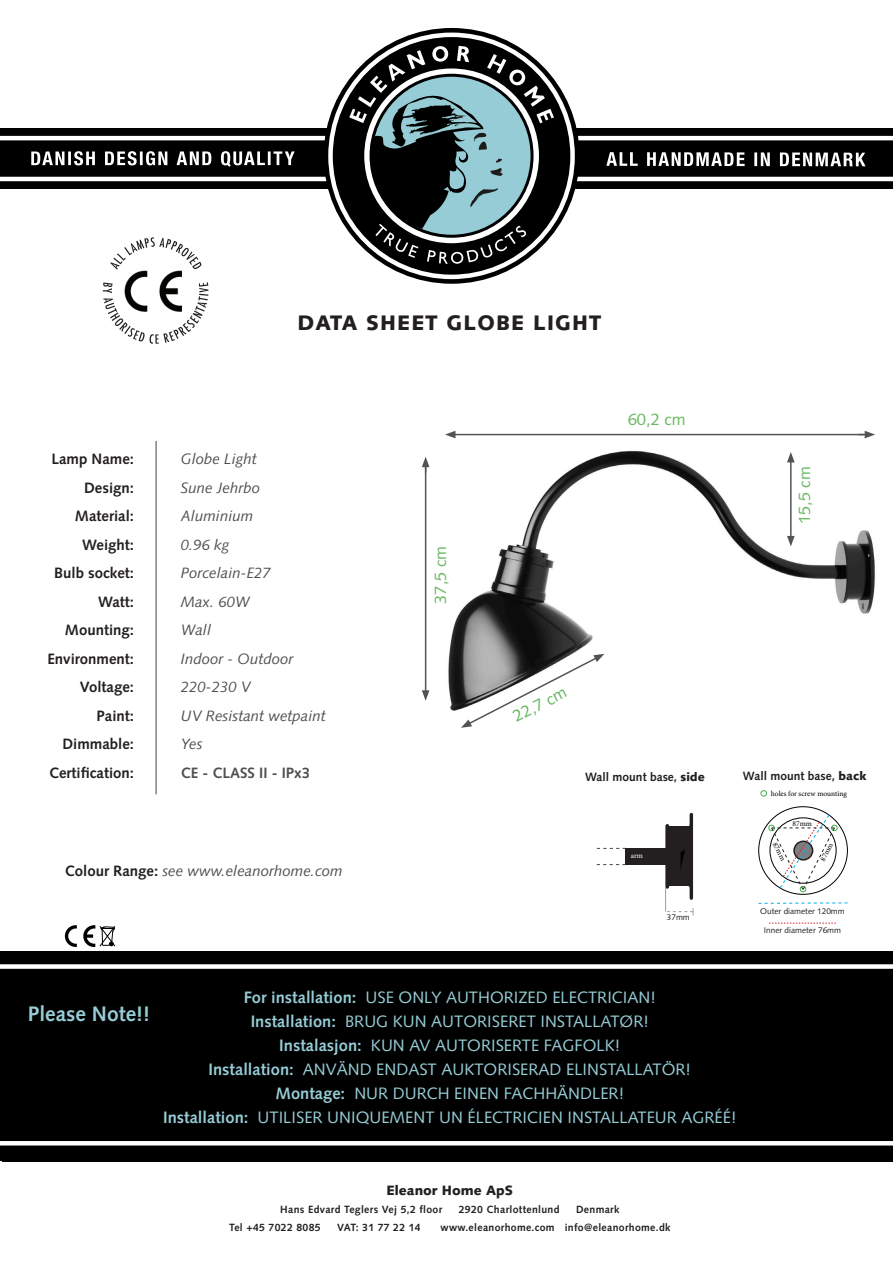
<style>
.page{position:relative;width:893px;height:1263px;background:#fff}
.page>*{position:absolute;margin:0;border:0;box-sizing:border-box;transform-origin:0 0}
.t1{font:900 21px "Syntax";letter-spacing:.05em;color:#231f20}
.t2{font:700 21px "Syntax";color:#96ccd6}
.t3{font:16.5px "Syntax";color:#96ccd6}
.t4{font:16.5px "Syntax";color:#6ab962}
.t5{font:16.5px "Syntax";color:#66b75f}
.t6{font:italic 15px "Syntax";color:#4e4f50}
.t7{font:700 15px "Syntax";color:#231f20}
.t8{font:700 15px "Syntax";color:#4e4f50}
.t9{font:900 13.5px "Syntax";color:#231f20}
.t10{font:700 12px "Syntax";color:#231f20}
.t11{font:700 10.5px "Syntax";letter-spacing:.03em;color:#231f20}
.t12{font:8.25px "Syntax";color:#231f20}
.t13{font:7.5px "Minion Pro";color:#000}
.t14{font:7.5px "Minion Pro";color:#fff}
.s1{font-weight:700;font-style:normal;color:#231f20}
.s2{font-weight:900}
.s3{font-weight:700}
</style>
<div class="page">
<img style="left:448px;top:435px;width:427px;height:276px">
<hr style="left:453px;top:434px;width:411px;height:1px;background:#535355">
<svg style="left:445px;top:431px;width:10px;height:7px"></svg>
<svg style="left:859px;top:431px;width:16px;height:7px"></svg>
<hr style="left:425px;top:461px;width:1px;height:232px;background:#535355">
<svg style="left:422px;top:690px;width:7px;height:11px"></svg>
<svg style="left:422px;top:457px;width:7px;height:15px"></svg>
<hr style="left:155px;top:441px;width:2px;height:353px;background:#808285">
<div style="left:561px;top:128px;width:332px;height:61px;background:#000"></div>
<div style="left:0;top:128px;width:331px;height:61px;background:#000"></div>
<div style="left:324px;top:28px;width:255px;height:256px;border:40px solid #000;border-radius:50%"></div>
<svg style="left:567px;top:136px;width:326px;height:45px"></svg>
<svg style="left:0;top:136px;width:336px;height:45px"></svg>
<svg style="left:349px;top:46px;width:205px;height:218px;background:#556467"></svg>
<svg style="left:65px;top:925px;width:12px;height:22px"></svg>
<svg style="left:83px;top:925px;width:32px;height:27px"></svg>
<hr style="left:790px;top:460px;width:2px;height:78px;background:#535355">
<svg style="left:787px;top:452px;width:8px;height:10px"></svg>
<svg style="left:787px;top:536px;width:8px;height:10px"></svg>
<svg style="left:461px;top:654px;width:143px;height:74px"></svg>
<div style="left:768px;top:825px;width:7px;height:6px;border:1px solid #40ae49;border-radius:50%"></div>
<svg style="left:761px;top:790px;width:6px;height:6px"></svg>
<svg style="left:769px;top:923px;width:67px;height:1px"></svg>
<svg style="left:769px;top:814px;width:68px;height:78px"></svg>
<svg style="left:758px;top:902px;width:90px;height:2px"></svg>
<svg style="left:597px;top:864px;width:29px;height:1px"></svg>
<svg style="left:597px;top:848px;width:29px;height:1px"></svg>
<hr style="left:690px;top:814px;width:3px;height:84px;background:#231f20">
<div style="left:668px;top:826px;width:23px;height:60px;background:#231f20"></div>
<svg style="left:665px;top:826px;width:3px;height:58px"></svg>
<svg style="left:680px;top:850px;width:5px;height:19px"></svg>
<svg style="left:665px;top:884px;width:29px;height:31px"></svg>
<div style="left:626px;top:848px;width:44px;height:17px;background:#231f20"></div>
<img style="left:126px;top:270px;width:56px;height:12px">
<svg style="left:103px;top:282px;width:105px;height:62px"></svg>
<svg style="left:110px;top:237px;width:91px;height:33px"></svg>
<div style="left:2px;top:952px;width:891px;height:210px;background:#000"></div>
<div style="left:0;top:964px;width:893px;height:5px;background:#fff"></div>
<hr style="left:0;top:1141px;width:893px;height:4px;background:#fff">
<p class="t1" style="left:297px;top:310px;width:305px">DATA SHEET GLOBE LIGHT</p>
<p class="t7" style="left:52px;top:450px;width:84px">Lamp Name:</p>
<p class="t7" style="left:84px;top:479px;width:51px">Design:</p>
<p class="t7" style="left:75px;top:507px;width:61px">Material:</p>
<p class="t7" style="left:82px;top:536px;width:53px">Weight:</p>
<p class="t7" style="left:54px;top:564px;width:81px">Bulb socket:</p>
<p class="t7" style="left:98px;top:593px;width:38px">Watt:</p>
<p class="t7" style="left:65px;top:621px;width:71px">Mounting:</p>
<p class="t7" style="left:47px;top:650px;width:88px">Environment:</p>
<p class="t7" style="left:80px;top:678px;width:56px">Voltage:</p>
<p class="t7" style="left:97px;top:707px;width:39px">Paint:</p>
<p class="t7" style="left:62px;top:735px;width:73px">Dimmable:</p>
<p class="t7" style="left:49px;top:764px;width:87px">Certification:</p>
<p class="t6" style="left:181px;top:450px;width:77px">Globe Light</p>
<p class="t6" style="left:181px;top:479px;width:81px">Sune Jehrbo</p>
<p class="t6" style="left:181px;top:507px;width:74px">Aluminium</p>
<p class="t6" style="left:181px;top:536px;width:50px">0.96 kg</p>
<p class="t6" style="left:181px;top:564px;width:92px">Porcelain-E27</p>
<p class="t6" style="left:181px;top:593px;width:71px">Max. 60W</p>
<p class="t6" style="left:181px;top:621px;width:32px">Wall</p>
<p class="t6" style="left:181px;top:650px;width:114px">Indoor - Outdoor</p>
<p class="t6" style="left:181px;top:678px;width:72px">220-230 V</p>
<p class="t6" style="left:181px;top:707px;width:147px">UV Resistant wetpaint</p>
<p class="t6" style="left:181px;top:735px;width:23px">Yes</p>
<p class="t8" style="left:181px;top:764px;width:131px">CE - CLASS II - IPx3</p>
<p class="t6" style="left:65px;top:862px;width:279px"><span class="s1">Colour Range:</span> see www.eleanorhome.com</p>
<p class="t4" style="left:431px;top:604px;width:59px;rotate:-90deg">37,5 cm</p>
<p class="t4" style="left:628px;top:410px;width:59px">60,2 cm</p>
<p class="t4" style="left:795px;top:524px;width:59px;rotate:-90deg">15,5 cm</p>
<p class="t5" style="left:510px;top:708px;width:59px;rotate:-27deg">22,7 cm</p>
<p class="t10" style="left:585px;top:770px;width:121px">Wall mount base, <span class="s2">side</span></p>
<p class="t14" style="left:631px;top:851px;width:14px">arm</p>
<p class="t12" style="left:667px;top:912px;width:24px">37mm</p>
<p class="t10" style="left:743px;top:769px;width:125px">Wall mount base, <span class="s2">back</span></p>
<p class="t13" style="left:792px;top:819px;width:21px">87mm</p>
<p class="t13" style="left:818px;top:858px;width:21px;rotate:-63deg">87mm</p>
<p class="t13" style="left:771px;top:788px;width:78px">holes for screw mounting</p>
<p class="t13" style="left:779px;top:841px;width:21px;rotate:63deg">87mm</p>
<p class="t12" style="left:760px;top:906px;width:86px">Outer diameter 120mm</p>
<p class="t12" style="left:764px;top:925px;width:79px">Inner diameter 76mm</p>
<p class="t2" style="left:135px;top:1000px;width:21px">.!!</p>
<p class="t2" style="left:28px;top:1002px;width:124px">Please Note!!</p>
<p class="t3" style="left:244px;top:987px;width:414px"><span class="s3">For installation:</span> USE ONLY AUTHORIZED ELECTRICIAN!</p>
<p class="t3" style="left:251px;top:1011px;width:400px"><span class="s3">Installation:</span> BRUG KUN AUTORISERET INSTALLATØR!</p>
<p class="t3" style="left:279px;top:1035px;width:343px"><span class="s3">Instalasjon:</span> KUN AV AUTORISERTE FAGFOLK!</p>
<p class="t3" style="left:209px;top:1059px;width:484px"><span class="s3">Installation:</span> ANVÄND ENDAST AUKTORISERAD ELINSTALLATÖR!</p>
<p class="t3" style="left:275px;top:1083px;width:350px"><span class="s3">Montage:</span> NUR DURCH EINEN FACHHÄNDLER!</p>
<p class="t3" style="left:163px;top:1107px;width:575px"><span class="s3">Installation:</span> UTILISER UNIQUEMENT UN ÉLECTRICIEN INSTALLATEUR AGRÉÉ!</p>
<p class="t3" style="left:253px;top:1010px;width:391px"><span class="s3">Installation:</span> BRUG KUN AUTORISERET INSTALATØR!</p>
<p class="t9" style="left:386px;top:1182px;width:128px">Eleanor Home ApS</p>
<p class="t11" style="left:280px;top:1203px;width:163px">Hans Edvard Teglers Vej 5,2 floor</p>
<p class="t11" style="left:459px;top:1203px;width:102px">2920 Charlottenlund</p>
<p class="t11" style="left:576px;top:1203px;width:45px">Denmark</p>
<p class="t11" style="left:229px;top:1221px;width:93px">Tel +45 7022 8085</p>
<p class="t11" style="left:337px;top:1221px;width:85px">VAT: 31 77 22 14</p>
<p class="t11" style="left:440px;top:1221px;width:231px">www.eleanorhome.com info@eleanorhome.dk</p>
</div>
